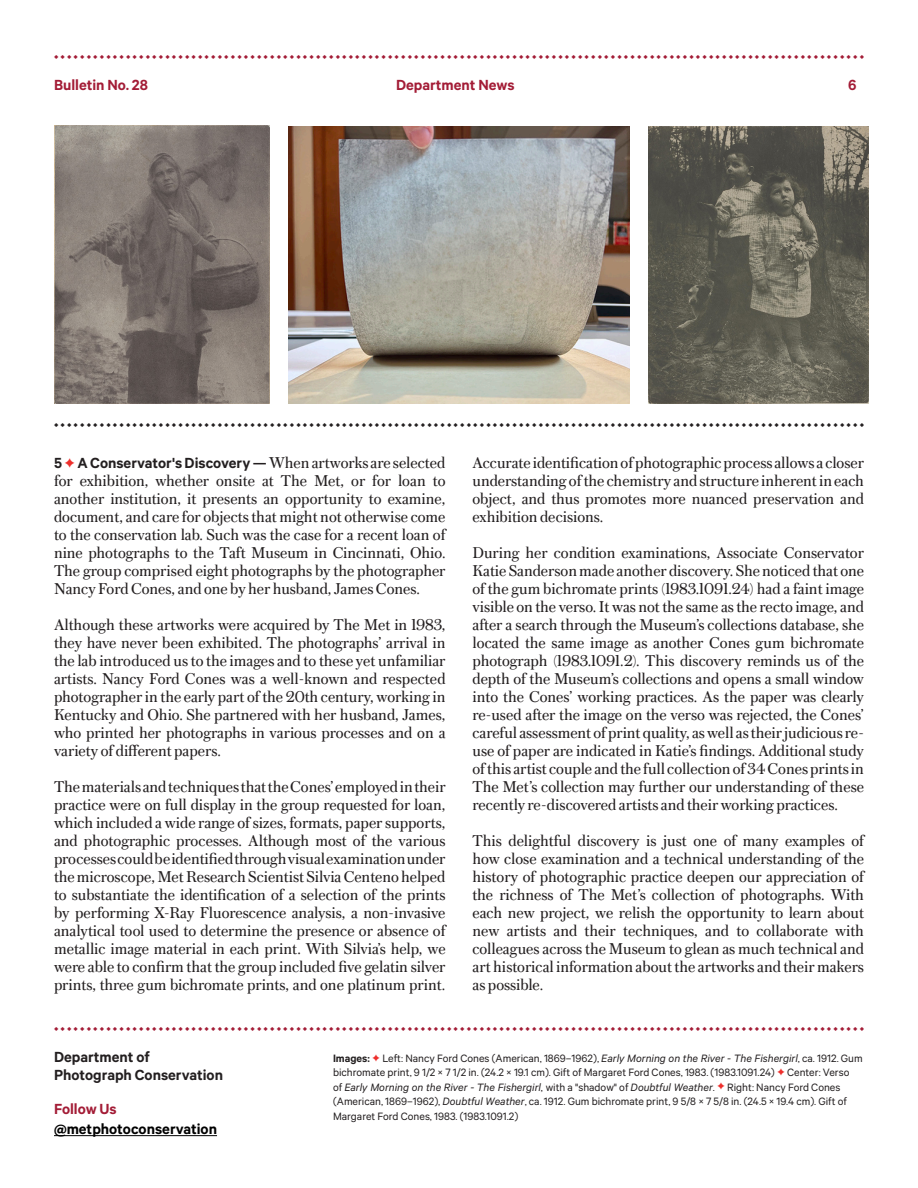
<style>
.page{position:relative;width:918px;height:1188px;background:#fff}
.page>*{position:absolute;margin:0;border:0;box-sizing:border-box;transform-origin:0 0}
.Body__Serif_Justify{font:16.5px/18px "The Met Serif Office";color:#231f20;text-align:justify}
.Header__Sans_Bold_11{font:700 16.5px "The Met Sans Office";color:#a31c36}
.t1{font:700 16.5px/18px "The Met Sans Office";color:#231f20}
.t2{font:700 16.5px "The Met Sans Office";color:#000}
.Caption__Sans_Regula{font:12px/14.4px "The Met Sans Office";color:#231f20}
.t3{font:700 6px "GT Alpina Betav 6";color:#a31c36}
.s1{font-family:"The Met Sans Office";font-weight:700}
.s2{font-family:"GT Alpina Betav 6";font-weight:700;font-size:12px;color:#ee2f2c}
.s3{font-weight:700}
.s4{font-family:"GT Alpina Betav 6";font-weight:700;font-size:9px;color:#ee2f2c}
.s5{font-style:italic}
</style>
<div class="page">
<hr style="left:54px;top:1135px;width:163px;height:1px;background:#000">
<img style="left:54px;top:126px;width:216px;height:278px">
<img style="left:289px;top:126px;width:340px;height:278px">
<img style="left:648px;top:126px;width:220px;height:278px">
<p class="t3" style="left:54px;top:53px;width:812px">⬥ ⬥ ⬥ ⬥ ⬥ ⬥ ⬥ ⬥ ⬥ ⬥ ⬥ ⬥ ⬥ ⬥ ⬥ ⬥ ⬥ ⬥ ⬥ ⬥ ⬥ ⬥ ⬥ ⬥ ⬥ ⬥ ⬥ ⬥ ⬥ ⬥ ⬥ ⬥ ⬥ ⬥ ⬥ ⬥ ⬥ ⬥ ⬥ ⬥ ⬥ ⬥ ⬥ ⬥ ⬥ ⬥ ⬥ ⬥ ⬥ ⬥ ⬥ ⬥ ⬥ ⬥ ⬥ ⬥ ⬥ ⬥ ⬥ ⬥ ⬥ ⬥ ⬥ ⬥ ⬥ ⬥ ⬥ ⬥ ⬥ ⬥ ⬥ ⬥ ⬥ ⬥ ⬥ ⬥ ⬥ ⬥ ⬥ ⬥ ⬥ ⬥ ⬥ ⬥ ⬥ ⬥ ⬥ ⬥ ⬥ ⬥ ⬥ ⬥ ⬥ ⬥ ⬥ ⬥ ⬥ ⬥ ⬥ ⬥ ⬥ ⬥ ⬥ ⬥ ⬥ ⬥ ⬥ ⬥ ⬥ ⬥ ⬥ ⬥ ⬥ ⬥ ⬥ ⬥ ⬥ ⬥ ⬥ ⬥ ⬥ ⬥ ⬥ ⬥</p>
<p class="Header__Sans_Bold_11" style="left:54px;top:75px;width:96px">Bulletin No. 28</p>
<p class="Header__Sans_Bold_11" style="left:848px;top:75px;width:10px">6</p>
<p class="Header__Sans_Bold_11" style="left:396px;top:75px;width:120px">Department News</p>
<p class="Body__Serif_Justify" style="left:54px;top:453px;width:393px"><span class="s1">5</span> <span class="s2">✦</span> <span class="s1">A Conservator's Discovery —</span> When artworks are selected for exhibition, whether onsite at The Met, or for loan to another institution, it presents an opportunity to examine, document, and care for objects that might not otherwise come to the conservation lab. Such was the case for a recent loan of nine photographs to the Taft Museum in Cincinnati, Ohio.<br>The group comprised eight photographs by the photographer Nancy Ford Cones, and one by her husband, James Cones.</p>
<p class="Body__Serif_Justify" style="left:54px;top:615px;width:393px">Although these artworks were acquired by The Met in 1983, they have never been exhibited. The photographs’ arrival in the lab introduced us to the images and to these yet unfamiliar artists. Nancy Ford Cones was a well-known and respected photographer in the early part of the 20th century, working in Kentucky and Ohio. She partnered with her husband, James, who printed her photographs in various processes and on a variety of different papers.</p>
<p class="Body__Serif_Justify" style="left:54px;top:777px;width:393px">The materials and techniques that the Cones’ employed in their practice were on full display in the group requested for loan, which included a wide range of sizes, formats, paper supports, and photographic processes. Although most of the various processes could be identified through visual examination under the microscope, Met Research Scientist Silvia Centeno helped to substantiate the identification of a selection of the prints by performing X-Ray Fluorescence analysis, a non-invasive analytical tool used to determine the presence or absence of metallic image material in each print. With Silvia’s help, we were able to confirm that the group included five gelatin silver prints, three gum bichromate prints, and one platinum print.</p>
<p class="Body__Serif_Justify" style="left:472px;top:453px;width:393px">Accurate identification of photographic process allows a closer understanding of the chemistry and structure inherent in each object, and thus promotes more nuanced preservation and exhibition decisions.</p>
<p class="Body__Serif_Justify" style="left:472px;top:543px;width:393px">During her condition examinations, Associate Conservator Katie Sanderson made another discovery. She noticed that one of the gum bichromate prints (1983.1091.24) had a faint image visible on the verso. It was not the same as the recto image, and after a search through the Museum’s collections database, she located the same image as another Cones gum bichromate photograph (1983.1091.2). This discovery reminds us of the depth of the Museum’s collections and opens a small window into the Cones’ working practices. As the paper was clearly re-used after the image on the verso was rejected, the Cones’ careful assessment of print quality, as well as their judicious re&shy;use of paper are indicated in Katie’s findings. Additional study of this artist couple and the full collection of 34 Cones prints in The Met’s collection may further our understanding of these recently re-discovered artists and their working practices.</p>
<p class="Body__Serif_Justify" style="left:472px;top:831px;width:393px">This delightful discovery is just one of many examples of how close examination and a technical understanding of the history of photographic practice deepen our appreciation of the richness of The Met’s collection of photographs. With each new project, we relish the opportunity to learn about new artists and their techniques, and to collaborate with colleagues across the Museum to glean as much technical and art historical information about the artworks and their makers as possible.</p>
<p class="t3" style="left:54px;top:1025px;width:812px">⬥ ⬥ ⬥ ⬥ ⬥ ⬥ ⬥ ⬥ ⬥ ⬥ ⬥ ⬥ ⬥ ⬥ ⬥ ⬥ ⬥ ⬥ ⬥ ⬥ ⬥ ⬥ ⬥ ⬥ ⬥ ⬥ ⬥ ⬥ ⬥ ⬥ ⬥ ⬥ ⬥ ⬥ ⬥ ⬥ ⬥ ⬥ ⬥ ⬥ ⬥ ⬥ ⬥ ⬥ ⬥ ⬥ ⬥ ⬥ ⬥ ⬥ ⬥ ⬥ ⬥ ⬥ ⬥ ⬥ ⬥ ⬥ ⬥ ⬥ ⬥ ⬥ ⬥ ⬥ ⬥ ⬥ ⬥ ⬥ ⬥ ⬥ ⬥ ⬥ ⬥ ⬥ ⬥ ⬥ ⬥ ⬥ ⬥ ⬥ ⬥ ⬥ ⬥ ⬥ ⬥ ⬥ ⬥ ⬥ ⬥ ⬥ ⬥ ⬥ ⬥ ⬥ ⬥ ⬥ ⬥ ⬥ ⬥ ⬥ ⬥ ⬥ ⬥ ⬥ ⬥ ⬥ ⬥ ⬥ ⬥ ⬥ ⬥ ⬥ ⬥ ⬥ ⬥ ⬥ ⬥ ⬥ ⬥ ⬥ ⬥ ⬥ ⬥ ⬥</p>
<p class="t1" style="left:54px;top:1047px;width:171px">Department of<br>Photograph Conservation</p>
<p class="Header__Sans_Bold_11" style="left:54px;top:1099px;width:64px">Follow Us</p>
<p class="t2" style="left:54px;top:1119px;width:165px">@metphotoconservation</p>
<p class="Caption__Sans_Regula" style="left:333px;top:1051px;width:531px"><span class="s3">Images:</span> <span class="s4">✦</span> Left: Nancy Ford Cones (American, 1869–1962), <span class="s5">Early Morning on the River - The Fishergirl</span>, ca. 1912. Gum bichromate print, 9 1/2 × 7 1/2 in. (24.2 × 19.1 cm). Gift of Margaret Ford Cones, 1983. (1983.1091.24) <span class="s4">✦</span> Center: Verso<br>of <span class="s5">Early Morning on the River - The Fishergirl,</span> with a "shadow" of <span class="s5">Doubtful Weather</span>. <span class="s4">✦</span> Right: Nancy Ford Cones (American, 1869–1962), <span class="s5">Doubtful Weather</span>, ca. 1912. Gum bichromate print, 9 5/8 × 7 5/8 in. (24.5 × 19.4 cm). Gift of Margaret Ford Cones, 1983. (1983.1091.2)</p>
</div>
